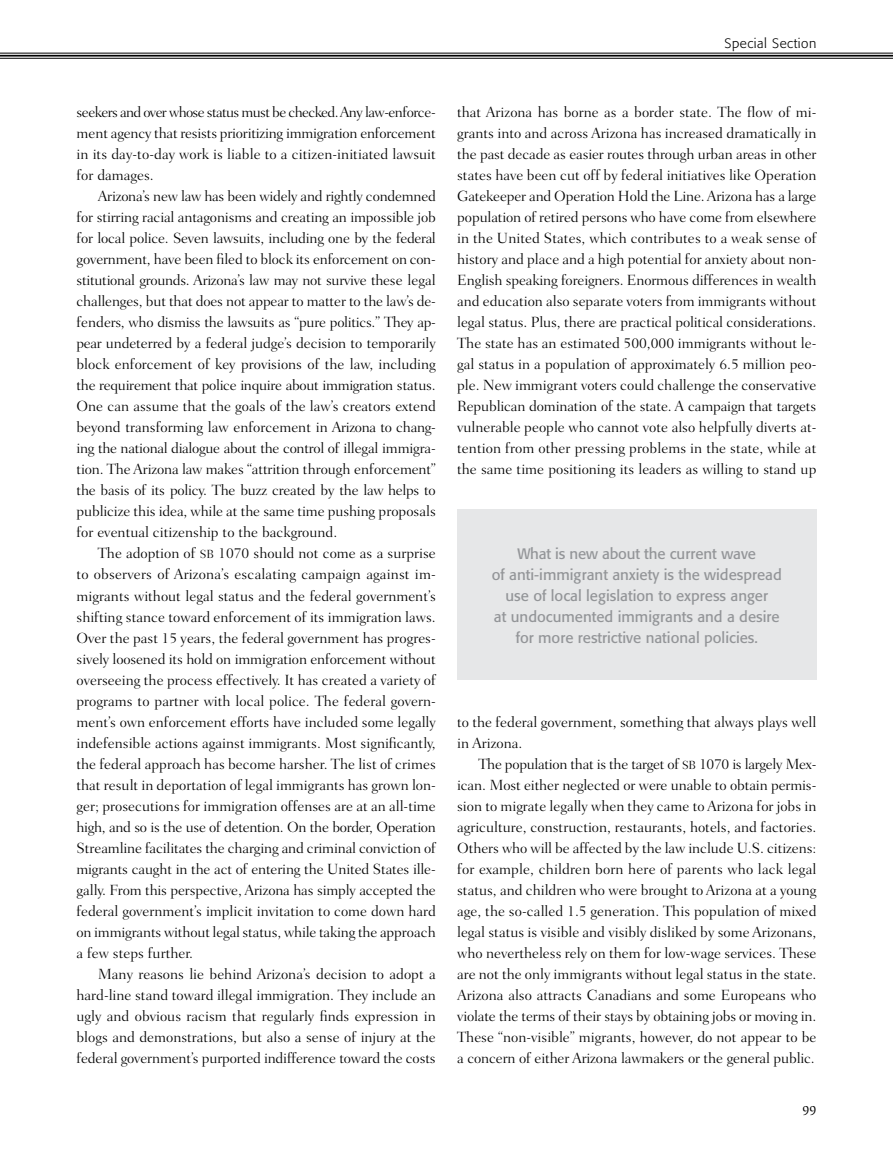
<style>
.page{position:relative;width:893px;height:1149px;background:#fff}
.page>*{position:absolute;margin:0;border:0;box-sizing:border-box;transform-origin:0 0}
.t1{font:300 15px/21px "Fairfield LH";color:#000;text-align:justify}
.t2{font:300 15px "Fairfield LH";letter-spacing:-.02em;color:#000}
.t3{font:15px/21px "Formata";color:#939598;text-align:center}
.t4{font:300 15px "Fairfield LH";letter-spacing:-.045em;color:#000}
.t5{font:300 13.5px "Formata";letter-spacing:.04em;color:#000}
.t6{font:13.5px "Slimbach";color:#000}
.s1{font-family:"Fairfield LH Light SC800";font-weight:400;font-size:12px}
</style>
<div class="page">
<hr style="left:0;top:53px;width:893px;height:1px;background:#000">
<hr style="left:0;top:55px;width:893px;height:2px;background:#000">
<hr style="left:0;top:58px;width:893px;height:1px;background:#000">
<div style="left:457px;top:509px;width:359px;height:170px;background:#e6e7e8"></div>
<p class="t5" style="left:724px;top:35px;width:93px">Special Section</p>
<p class="t4" style="left:77px;top:104px;width:361px">seekers and over whose status must be checked. Any law-enforce-</p>
<p class="t1" style="left:77px;top:123px;width:361px">ment agency that resists prioritizing immigration enforcement</p>
<p class="t1" style="left:77px;top:144px;width:361px">in its day-to-day work is liable to a citizen-initiated lawsuit</p>
<p class="t1" style="left:77px;top:165px;width:79px">for damages.</p>
<p class="t1" style="left:98px;top:186px;width:340px">Arizona’s new law has been widely and rightly condemned</p>
<p class="t1" style="left:77px;top:207px;width:361px">for stirring racial antagonisms and creating an impossible job</p>
<p class="t1" style="left:77px;top:228px;width:361px">for local police. Seven lawsuits, including one by the federal</p>
<p class="t1" style="left:77px;top:249px;width:361px">government, have been filed to block its enforcement on con-</p>
<p class="t2" style="left:77px;top:272px;width:361px">stitutional grounds. Arizona’s law may not survive these legal</p>
<p class="t1" style="left:77px;top:291px;width:361px">challenges, but that does not appear to matter to the law’s de-</p>
<p class="t2" style="left:77px;top:314px;width:361px">fenders, who dismiss the lawsuits as “pure politics.” They ap-</p>
<p class="t1" style="left:77px;top:333px;width:361px">pear undeterred by a federal judge’s decision to temporarily</p>
<p class="t1" style="left:77px;top:354px;width:361px">block enforcement of key provisions of the law, including</p>
<p class="t2" style="left:77px;top:377px;width:361px">the requirement that police inquire about immigration status.</p>
<p class="t1" style="left:77px;top:396px;width:361px">One can assume that the goals of the law’s creators extend</p>
<p class="t1" style="left:77px;top:417px;width:361px">beyond transforming law enforcement in Arizona to chang-</p>
<p class="t2" style="left:77px;top:440px;width:361px">ing the national dialogue about the control of illegal immigra-</p>
<p class="t1" style="left:77px;top:459px;width:361px">tion. The Arizona law makes “attrition through enforcement”</p>
<p class="t1" style="left:77px;top:480px;width:361px">the basis of its policy. The buzz created by the law helps to</p>
<p class="t1" style="left:77px;top:501px;width:361px">publicize this idea, while at the same time pushing proposals</p>
<p class="t1" style="left:77px;top:522px;width:262px">for eventual citizenship to the background.</p>
<p class="t1" style="left:98px;top:543px;width:340px">The adoption of <span class="s1">sb</span> 1070 should not come as a surprise</p>
<p class="t1" style="left:77px;top:564px;width:361px">to observers of Arizona’s escalating campaign against im-</p>
<p class="t1" style="left:77px;top:585px;width:361px">migrants without legal status and the federal government’s</p>
<p class="t1" style="left:77px;top:606px;width:361px">shifting stance toward enforcement of its immigration laws.</p>
<p class="t1" style="left:77px;top:627px;width:361px">Over the past 15 years, the federal government has progres-</p>
<p class="t1" style="left:77px;top:648px;width:361px">sively loosened its hold on immigration enforcement without</p>
<p class="t1" style="left:77px;top:669px;width:361px">overseeing the process effectively. It has created a variety of</p>
<p class="t1" style="left:77px;top:690px;width:361px">programs to partner with local police. The federal govern-</p>
<p class="t1" style="left:77px;top:711px;width:361px">ment’s own enforcement efforts have included some legally</p>
<p class="t1" style="left:77px;top:732px;width:361px">indefensible actions against immigrants. Most significantly,</p>
<p class="t1" style="left:77px;top:753px;width:361px">the federal approach has become harsher. The list of crimes</p>
<p class="t1" style="left:77px;top:774px;width:361px">that result in deportation of legal immigrants has grown lon-</p>
<p class="t1" style="left:77px;top:795px;width:361px">ger; prosecutions for immigration offenses are at an all-time</p>
<p class="t2" style="left:77px;top:818px;width:361px">high, and so is the use of detention. On the border, Operation</p>
<p class="t1" style="left:77px;top:837px;width:361px">Streamline facilitates the charging and criminal conviction of</p>
<p class="t1" style="left:77px;top:858px;width:361px">migrants caught in the act of entering the United States ille-</p>
<p class="t1" style="left:77px;top:879px;width:361px">gally. From this perspective, Arizona has simply accepted the</p>
<p class="t1" style="left:77px;top:900px;width:361px">federal government’s implicit invitation to come down hard</p>
<p class="t1" style="left:77px;top:921px;width:361px">on immigrants without legal status, while taking the approach</p>
<p class="t1" style="left:77px;top:942px;width:118px">a few steps further.</p>
<p class="t1" style="left:98px;top:963px;width:339px">Many reasons lie behind Arizona’s decision to adopt a</p>
<p class="t1" style="left:77px;top:984px;width:361px">hard-line stand toward illegal immigration. They include an</p>
<p class="t1" style="left:77px;top:1005px;width:361px">ugly and obvious racism that regularly finds expression in</p>
<p class="t1" style="left:77px;top:1026px;width:361px">blogs and demonstrations, but also a sense of injury at the</p>
<p class="t1" style="left:77px;top:1047px;width:361px">federal government’s purported indifference toward the costs</p>
<p class="t1" style="left:457px;top:102px;width:361px">that Arizona has borne as a border state. The flow of mi&shy;grants into and across Arizona has increased dramatically in the past decade as easier routes through urban areas in other states have been cut off by federal initiatives like Operation Gatekeeper and Operation Hold the Line. Arizona has a large population of retired persons who have come from elsewhere in the United States, which contributes to a weak sense of history and place and a high potential for anxiety about non-English speaking foreigners. Enormous differences in wealth and education also separate voters from immigrants without legal status. Plus, there are practical political considerations.<br>The state has an estimated 500,000 immigrants without le&shy;gal status in a population of approximately 6.5 million peo&shy;ple. New immigrant voters could challenge the conservative Republican domination of the state. A campaign that targets vulnerable people who cannot vote also helpfully diverts at&shy;tention from other pressing problems in the state, while at the same time positioning its leaders as willing to stand up</p>
<p class="t3" style="left:492px;top:542px;width:292px">What is new about the current wave<br>of anti-immigrant anxiety is the widespread use of local legislation to express anger<br>at undocumented immigrants and a desire for more restrictive national policies.</p>
<p class="t1" style="left:457px;top:711px;width:361px">to the federal government, something that always plays well</p>
<p class="t1" style="left:457px;top:732px;width:67px">in Arizona.</p>
<p class="t2" style="left:478px;top:755px;width:340px">The population that is the target of <span class="s1">sb</span> 1070 is largely Mex-</p>
<p class="t1" style="left:457px;top:774px;width:361px">ican. Most either neglected or were unable to obtain permis-</p>
<p class="t1" style="left:457px;top:795px;width:361px">sion to migrate legally when they came to Arizona for jobs in</p>
<p class="t1" style="left:457px;top:816px;width:361px">agriculture, construction, restaurants, hotels, and factories.</p>
<p class="t1" style="left:457px;top:837px;width:361px">Others who will be affected by the law include U.S. citizens:</p>
<p class="t1" style="left:457px;top:858px;width:361px">for example, children born here of parents who lack legal</p>
<p class="t1" style="left:457px;top:879px;width:361px">status, and children who were brought to Arizona at a young</p>
<p class="t1" style="left:457px;top:900px;width:361px">age, the so-called 1.5 generation. This population of mixed</p>
<p class="t1" style="left:457px;top:921px;width:361px">legal status is visible and visibly disliked by some Arizonans,</p>
<p class="t1" style="left:457px;top:942px;width:361px">who nevertheless rely on them for low-wage services. These</p>
<p class="t1" style="left:457px;top:963px;width:361px">are not the only immigrants without legal status in the state.</p>
<p class="t1" style="left:457px;top:984px;width:361px">Arizona also attracts Canadians and some Europeans who</p>
<p class="t1" style="left:457px;top:1005px;width:361px">violate the terms of their stays by obtaining jobs or moving in.</p>
<p class="t1" style="left:457px;top:1026px;width:361px">These “non-visible” migrants, however, do not appear to be</p>
<p class="t1" style="left:457px;top:1047px;width:359px">a concern of either Arizona lawmakers or the general public.</p>
<p class="t6" style="left:802px;top:1102px;width:15px">99</p>
</div>
